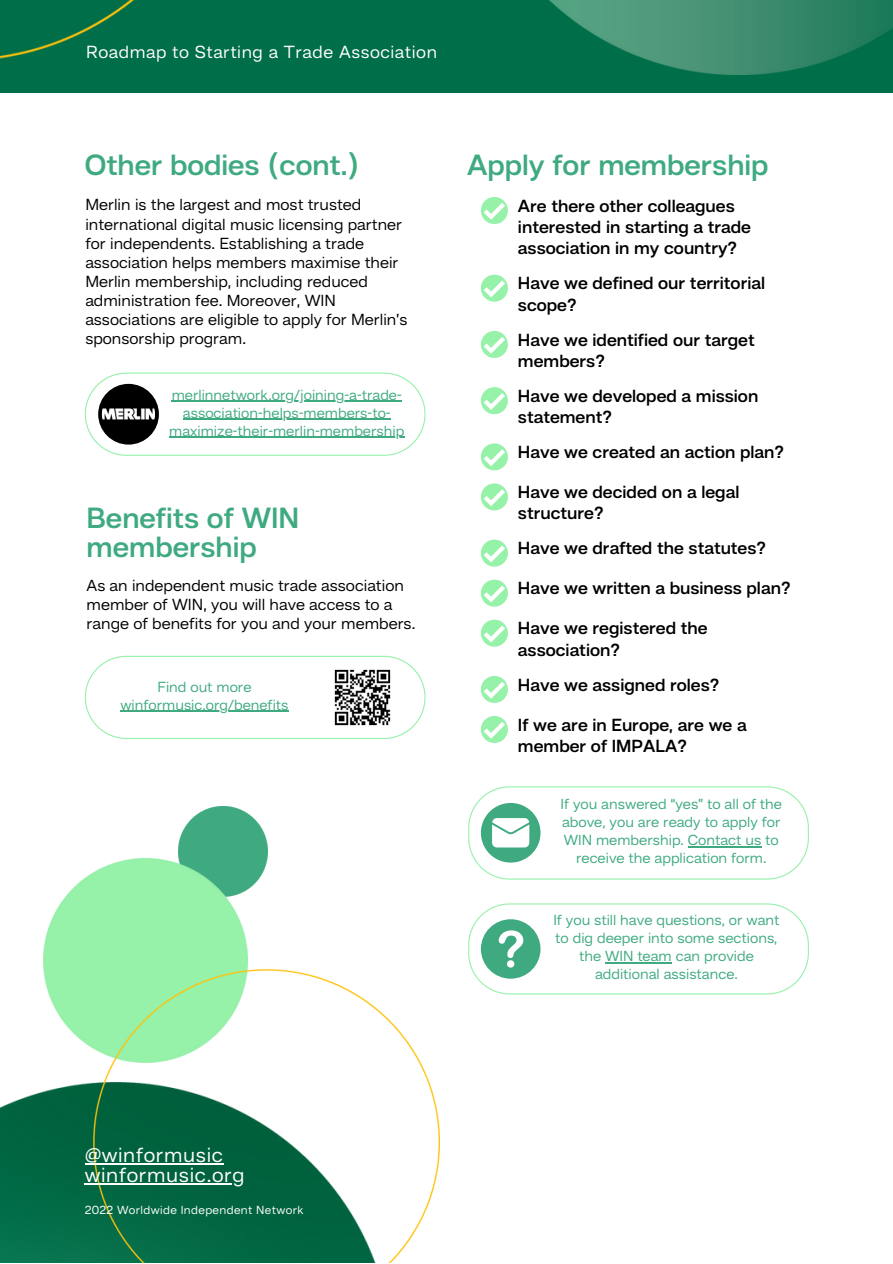
<style>
.page{position:relative;width:893px;height:1264px;background:#fff}
.page>*{position:absolute;margin:0;border:0;box-sizing:border-box;transform-origin:0 0}
.t1{font:600 30px/29.2px "Hando";color:#3faa80}
.t2{font:21px/20.2px "Hando";letter-spacing:.03em;color:#fff}
.t3{font:600 18px/21.3px "Hando";color:#000}
.t4{font:18px "Hando";letter-spacing:.03em;color:#fff}
.t5{font:16.5px/19px "Hando";color:#000}
.t6{font:15px/18px "Hando";color:#3faa80;text-align:center}
.t7{font:12px "Hando";letter-spacing:.03em;color:#fff}
</style>
<div class="page">
<svg style="left:85px;top:372px;width:340px;height:84px"></svg>
<div style="left:98px;top:384px;width:61px;height:60px;background:#000;border-radius:50%"></div>
<img style="left:102px;top:387px;width:53px;height:53px;border-radius:50%">
<hr style="left:172px;top:400px;width:230px;height:2px;background:#3faa80">
<hr style="left:183px;top:418px;width:207px;height:2px;background:#3faa80">
<hr style="left:169px;top:436px;width:235px;height:2px;background:#3faa80">
<img style="left:0;top:1082px;width:94px;height:180px">
<img style="left:178px;top:806px;width:90px;height:84px">
<img style="left:44px;top:858px;width:203px;height:191px">
<img style="left:94px;top:969px;width:345px;height:293px">
<svg style="left:85px;top:655px;width:340px;height:84px"></svg>
<hr style="left:120px;top:710px;width:168px;height:2px;background:#3faa80">
<img style="left:333px;top:668px;width:59px;height:58px">
<div style="left:0;top:0;width:892px;height:92px;background:#006e49"></div>
<img style="left:549px;top:0;width:343px;height:74px">
<img style="left:0;top:0;width:134px;height:59px">
<svg style="left:468px;top:786px;width:340px;height:93px"></svg>
<hr style="left:687px;top:846px;width:74px;height:1px;background:#3faa80">
<svg style="left:468px;top:903px;width:340px;height:91px"></svg>
<svg style="left:481px;top:197px;width:27px;height:27px"></svg>
<svg style="left:481px;top:275px;width:27px;height:27px"></svg>
<svg style="left:481px;top:331px;width:27px;height:27px"></svg>
<svg style="left:481px;top:387px;width:27px;height:27px"></svg>
<svg style="left:481px;top:443px;width:27px;height:27px"></svg>
<svg style="left:481px;top:483px;width:27px;height:27px"></svg>
<svg style="left:481px;top:539px;width:27px;height:27px"></svg>
<svg style="left:481px;top:579px;width:27px;height:27px"></svg>
<svg style="left:481px;top:619px;width:27px;height:27px"></svg>
<svg style="left:481px;top:676px;width:27px;height:27px"></svg>
<svg style="left:481px;top:716px;width:27px;height:27px"></svg>
<hr style="left:85px;top:1163px;width:139px;height:1px;background:#fff">
<hr style="left:85px;top:1183px;width:160px;height:1px;background:#fff">
<p class="t4" style="left:86px;top:45px;width:352px">Roadmap to Starting a Trade Association</p>
<h1 class="t1" style="left:85px;top:152px;width:276px">Other bodies (cont.)</h1>
<p class="t5" style="left:85px;top:197px;width:323px">Merlin is the largest and most trusted international digital music licensing partner for independents. Establishing a trade association helps members maximise their Merlin membership, including reduced administration fee. Moreover, WIN associations are eligible to apply for Merlin’s sponsorship program.</p>
<p class="t6" style="left:169px;top:386px;width:236px">merlinnetwork.org/joining-a-trade&shy;association-helps-members-to&shy;maximize-their-merlin-membership</p>
<h1 class="t1" style="left:87px;top:505px;width:214px">Benefits of WIN membership</h1>
<p class="t5" style="left:87px;top:576px;width:330px">As an independent music trade association member of WIN, you will have access to a range of benefits for you and your members.</p>
<p class="t6" style="left:120px;top:678px;width:169px">Find out more winformusic.org/benefits</p>
<h1 class="t1" style="left:467px;top:152px;width:303px">Apply for membership</h1>
<p class="t3" style="left:518px;top:196px;width:234px">Are there other colleagues interested in starting a trade association in my country?</p>
<p class="t3" style="left:518px;top:274px;width:249px">Have we defined our territorial scope?</p>
<p class="t3" style="left:518px;top:330px;width:238px">Have we identified our target members?</p>
<p class="t3" style="left:518px;top:386px;width:242px">Have we developed a mission statement?</p>
<p class="t3" style="left:518px;top:442px;width:267px">Have we created an action plan?</p>
<p class="t3" style="left:518px;top:482px;width:223px">Have we decided on a legal structure?</p>
<p class="t3" style="left:518px;top:539px;width:249px">Have we drafted the statutes?</p>
<p class="t3" style="left:518px;top:579px;width:274px">Have we written a business plan?</p>
<p class="t3" style="left:518px;top:619px;width:191px">Have we registered the association?</p>
<p class="t3" style="left:518px;top:675px;width:203px">Have we assigned roles?</p>
<p class="t3" style="left:518px;top:715px;width:230px">If we are in Europe, are we a member of IMPALA?</p>
<p class="t6" style="left:560px;top:796px;width:223px">If you answered “yes” to all of the above, you are ready to apply for<br>WIN membership. Contact us to receive the application form.</p>
<p class="t6" style="left:553px;top:912px;width:228px">If you still have questions, or want to dig deeper into some sections, the WIN team can provide additional assistance.</p>
<p class="t2" style="left:85px;top:1146px;width:161px">@winformusic winformusic.org</p>
<p class="t7" style="left:85px;top:1205px;width:220px">2022 Worldwide Independent Network</p>
</div>
